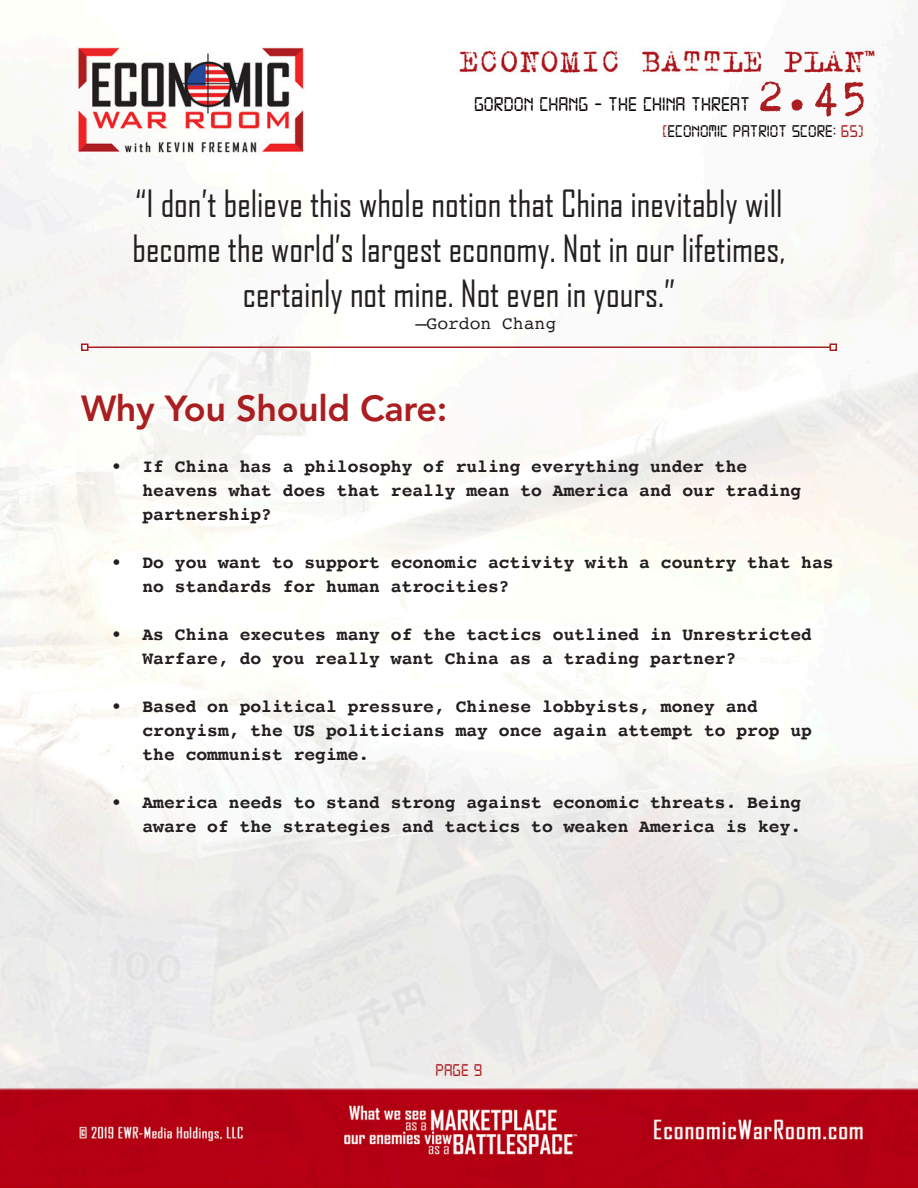
<style>
.page{position:relative;width:918px;height:1188px;background:#fff}
.page>*{position:absolute;margin:0;border:0;box-sizing:border-box;transform-origin:0 0}
.t1{font:51px "Trixie";color:#aa1e21}
.Inset_Quote{font:36px/45px "Agency FB";color:#231f20;text-align:center}
.Main_Body{font:800 36px "Avenir";letter-spacing:-.01em;color:#aa1e21}
.t2{font:21px "Digital 7";color:#080302}
.Main_Body-2{font:700 18px/24px "Courier";color:#231f20}
.t3{font:18px "Digital 7";color:#080302}
.Main_Body-3{font:18px "Courier";color:#231f20}
.t4{font:18px "Digital 7";color:#aa1e21}
.s1{color:#aa1e21}
</style>
<div class="page">
<img style="left:0;top:35px;width:918px;height:1153px">
<hr style="left:88px;top:346px;width:742px;height:2px;background:#aa1e21">
<div style="left:81px;top:344px;width:7px;height:7px;border:2px solid #aa1e21"></div>
<div style="left:830px;top:344px;width:7px;height:7px;border:2px solid #aa1e21"></div>
<h1 class="t1" style="left:756px;top:62px;width:114px">2.45</h1>
<p class="t3" style="left:662px;top:123px;width:203px"><span class="s1">[</span>ECONOMIC PATRIOT SCORE: <span class="s1">65)</span></p>
<p class="t2" style="left:474px;top:95px;width:278px">GORDON CHANG - THE CHINA THREAT</p>
<p class="Inset_Quote" style="left:133px;top:180px;width:655px">“I don’t believe this whole notion that China inevitably will become the world’s largest economy. Not in our lifetimes, certainly not mine. Not even in yours.”</p>
<p class="Main_Body-3" style="left:416px;top:309px;width:142px">–Gordon Chang</p>
<p class="Main_Body" style="left:81px;top:387px;width:368px">Why You Should Care:</p>
<p class="Main_Body-2" style="left:142px;top:454px;width:660px;text-indent:-32px">• If China has a philosophy of ruling everything under the heavens what does that really mean to America and our trading partnership?</p>
<p class="Main_Body-2" style="left:142px;top:550px;width:693px;text-indent:-32px">• Do you want to support economic activity with a country that has no standards for human atrocities?</p>
<p class="Main_Body-2" style="left:142px;top:622px;width:671px;text-indent:-32px">• As China executes many of the tactics outlined in Unrestricted<br>Warfare, do you really want China as a trading partner?</p>
<p class="Main_Body-2" style="left:142px;top:694px;width:671px;text-indent:-32px">• Based on political pressure, Chinese lobbyists, money and cronyism, the US politicians may once again attempt to prop up the communist regime.</p>
<p class="Main_Body-2" style="left:111px;top:790px;width:692px;text-align:right">• America needs to stand strong against economic threats. Being aware of the strategies and tactics to weaken America is key.</p>
<p class="t4" style="left:436px;top:1062px;width:48px">PAGE 9</p>
</div>
